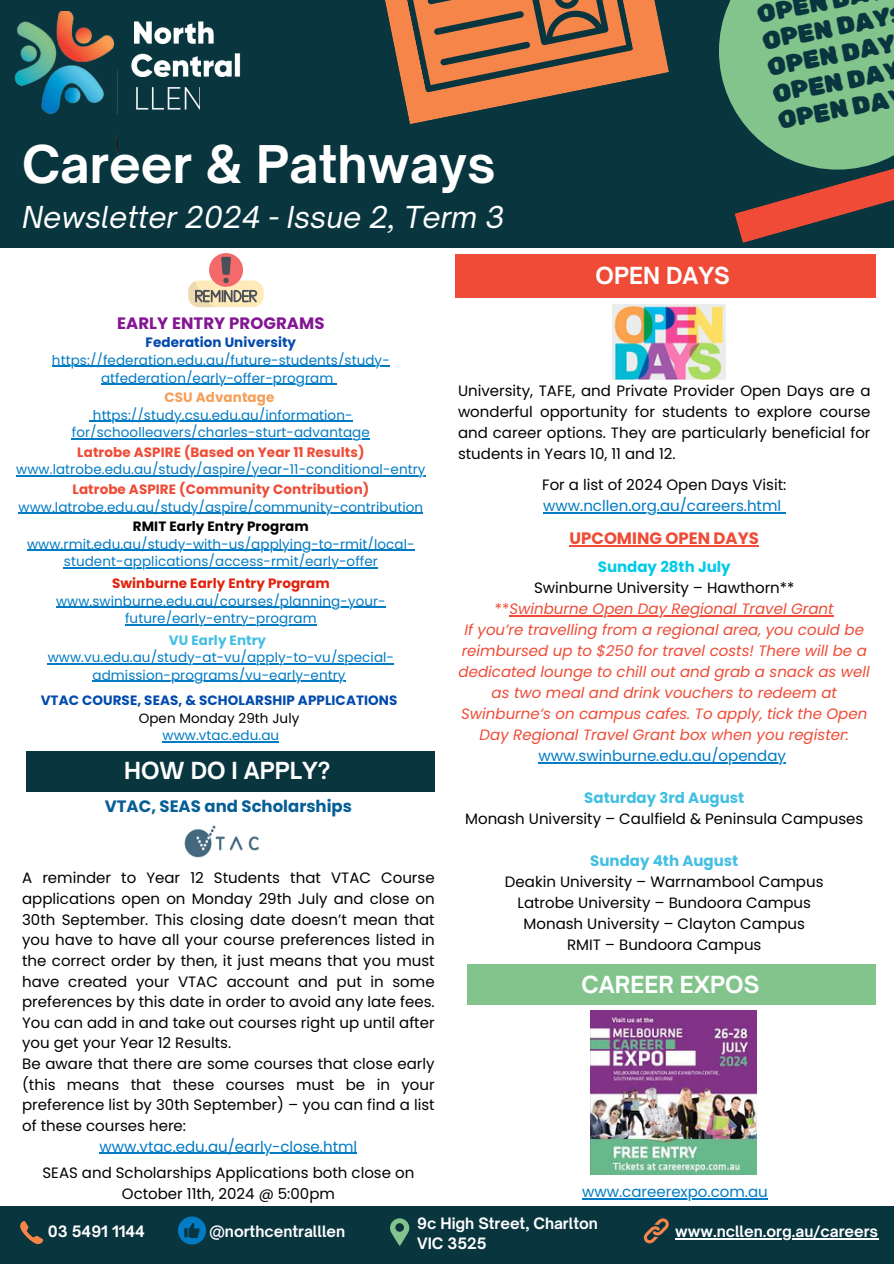
<style>
.page{position:relative;width:894px;height:1264px;background:#fff}
.page>*{position:absolute;margin:0;border:0;box-sizing:border-box;transform-origin:0 0}
.t1{font:700 49.65px "Open Sauce One";color:#fff}
.t2{font:italic 28.95px "Open Sauce One";color:#fff}
.t3{font:24.75px/27px "Rubik Spray Paint";color:#09353f}
.t4{font:700 22.5px "Open Sauce One";color:#fff}
.t5{font:700 16.5px "Poppins";color:#065e97}
.t6{font:700 16.5px "Poppins";letter-spacing:.005em;color:#831692}
.t7{font:700 16.5px "Poppins";color:#ef4b36}
.t8{font:15px/20.7px "Poppins";color:#000;text-align:justify}
.t9{font:italic 15px/21px "Poppins";color:#ef4b36;text-align:center}
.t10{font:15px "Poppins";color:#007bc4}
.t11{font:700 15px/20.2px "Open Sauce One";color:#fff}
.t12{font:700 15px "Poppins";color:#42bfe2}
.t13{font:700 15px "Poppins";color:#00cae9}
.t14{font:13.5px/19.5px "Poppins";letter-spacing:.005em;color:#007bc4;text-align:center}
.t15{font:700 13.5px/25.3px "Poppins";letter-spacing:.005em;color:#004aad;text-align:center}
.t16{font:13.5px "Poppins";letter-spacing:.005em;color:#000}
.t17{font:700 13.5px "Poppins";letter-spacing:.005em;color:#f5a059}
.s1{font-weight:700;color:#ef4b36}
.s2{font-weight:700;color:#000}
.s3{font-weight:700;color:#e1220d}
.s4{font-weight:700;color:#42bfe2}
.s5{font-weight:400;color:#007bc4}
.s6{font-style:normal}
</style>
<div class="page">
<div style="left:0;top:0;width:893px;height:247px;background:#09353f"></div>
<img style="left:14px;top:11px;width:103px;height:141px">
<svg style="left:734px;top:170px;width:159px;height:73px"></svg>
<div style="left:718px;top:0;width:175px;height:170px;background:#82c48c"></div>
<img style="left:134px;top:21px;width:80px;height:23px">
<img style="left:131px;top:53px;width:110px;height:24px">
<img style="left:136px;top:87px;width:64px;height:23px">
<svg style="left:385px;top:0;width:283px;height:124px"></svg>
<div style="left:0;top:1206px;width:893px;height:57px;background:#09353f"></div>
<svg style="left:20px;top:1221px;width:23px;height:23px"></svg>
<svg style="left:390px;top:1218px;width:19px;height:28px"></svg>
<svg style="left:178px;top:1216px;width:28px;height:28px"></svg>
<svg style="left:643px;top:1218px;width:25px;height:24px"></svg>
<div style="left:455px;top:254px;width:420px;height:43px;background:#ef4b36"></div>
<div style="left:467px;top:964px;width:408px;height:41px;background:#82c48c"></div>
<hr style="left:543px;top:512px;width:238px;height:2px;background:#007bc4">
<hr style="left:569px;top:545px;width:189px;height:1px;background:#ef4b36">
<hr style="left:509px;top:615px;width:324px;height:1px;background:#ef4b36">
<hr style="left:538px;top:762px;width:247px;height:1px;background:#007bc4">
<hr style="left:99px;top:1152px;width:258px;height:1px;background:#007bc4">
<img style="left:184px;top:825px;width:75px;height:32px">
<img style="left:590px;top:1010px;width:166px;height:164px">
<svg style="left:188px;top:253px;width:76px;height:54px"></svg>
<img style="left:612px;top:304px;width:113px;height:75px">
<hr style="left:52px;top:365px;width:338px;height:2px;background:#007bc4">
<hr style="left:101px;top:383px;width:232px;height:1px;background:#007bc4">
<hr style="left:93px;top:420px;width:259px;height:1px;background:#007bc4">
<hr style="left:72px;top:438px;width:298px;height:1px;background:#007bc4">
<hr style="left:16px;top:475px;width:409px;height:1px;background:#007bc4">
<hr style="left:19px;top:512px;width:404px;height:1px;background:#007bc4">
<hr style="left:27px;top:549px;width:387px;height:1px;background:#007bc4">
<hr style="left:64px;top:567px;width:314px;height:1px;background:#007bc4">
<hr style="left:56px;top:606px;width:330px;height:1px;background:#007bc4">
<hr style="left:125px;top:624px;width:191px;height:1px;background:#007bc4">
<hr style="left:48px;top:663px;width:346px;height:1px;background:#007bc4">
<hr style="left:92px;top:680px;width:253px;height:1px;background:#007bc4">
<hr style="left:162px;top:741px;width:117px;height:1px;background:#007bc4">
<hr style="left:674px;top:1237px;width:204px;height:1px;background:#fff">
<hr style="left:582px;top:1198px;width:185px;height:1px;background:#007bc4">
<div style="left:26px;top:750px;width:408px;height:41px;background:#09353f"></div>
<p class="t1" style="left:22px;top:133px;width:475px">Career &amp; Pathways</p>
<h3 class="t2" style="left:22px;top:199px;width:483px">Newsletter 2024 - Issue 2, Term 3</h3>
<h3 class="t3" style="left:754px;top:2px;width:131px;rotate:-11deg">OPEN<br>OPEN DAY<br>OPEN DAY<br>OPEN DAY<br>OPEN DA</h3>
<h6 class="t4" style="left:595px;top:261px;width:136px">OPEN DAYS</h6>
<p class="t6" style="left:117px;top:311px;width:209px">EARLY ENTRY PROGRAMS</p>
<p class="t15" style="left:145px;top:330px;width:152px">Federation University</p>
<p class="t14" style="left:52px;top:350px;width:339px">https://federation.edu.au/future-students/study-</p>
<p class="t14" style="left:101px;top:368px;width:234px">atfederation/early-offer-program</p>
<h5 class="t17" style="left:164px;top:388px;width:111px">CSU Advantage</h5>
<p class="t14" style="left:93px;top:405px;width:261px">https://study.csu.edu.au/information-</p>
<p class="t14" style="left:72px;top:423px;width:299px">for/schoolleavers/charles-sturt-advantage<br><span class="s1">Latrobe ASPIRE (Based on Year 11 Results)</span></p>
<p class="t14" style="left:16px;top:460px;width:410px">www.latrobe.edu.au/study/aspire/year-11-conditional-entry<br><span class="s1">Latrobe ASPIRE (Community Contribution)</span></p>
<p class="t14" style="left:19px;top:497px;width:406px">www.latrobe.edu.au/study/aspire/community-contribution<br><span class="s2">RMIT Early Entry Program</span></p>
<p class="t14" style="left:27px;top:534px;width:389px">www.rmit.edu.au/study-with-us/applying-to-rmit/local-</p>
<p class="t14" style="left:64px;top:551px;width:315px;line-height:21.5px">student-applications/access-rmit/early-offer<br><span class="s3">Swinburne Early Entry Program</span></p>
<p class="t14" style="left:56px;top:591px;width:331px">www.swinburne.edu.au/courses/planning-your-</p>
<p class="t14" style="left:125px;top:607px;width:193px;line-height:21.3px">future/early-entry-program<br><span class="s4">VU Early Entry</span></p>
<p class="t14" style="left:48px;top:647px;width:348px">www.vu.edu.au/study-at-vu/apply-to-vu/special-</p>
<p class="t15" style="left:41px;top:662px;width:358px"><span class="s5">admission-programs/vu-early-entry<br></span>VTAC COURSE, SEAS, &amp; SCHOLARSHIP APPLICATIONS</p>
<p class="t16" style="left:139px;top:708px;width:162px">Open Monday 29th July</p>
<h3 class="t14" style="left:162px;top:726px;width:118px">www.vtac.edu.au</h3>
<h6 class="t4" style="left:124px;top:756px;width:208px">HOW DO I APPLY?</h6>
<p class="t4" style="left:143px;top:756px;width:179px">CAREER EXPOS</p>
<p class="t5" style="left:105px;top:795px;width:249px">VTAC, SEAS and Scholarships</p>
<h3 class="t8" style="left:22px;top:867px;width:414px">A reminder to Year 12 Students that VTAC Course applications open on Monday 29th July and close on 30th September. This closing date doesn’t mean that you have to have all your course preferences listed in the correct order by then, it just means that you must have created your VTAC account and put in some preferences by this date in order to avoid any late fees.<br>You can add in and take out courses right up until after you get your Year 12 Results.</h3>
<h3 class="t8" style="left:22px;top:1053px;width:414px">Be aware that there are some courses that close early (this means that these courses must be in your preference list by 30th September) – you can find a list of these courses here:</h3>
<h6 class="t10" style="left:99px;top:1135px;width:259px">www.vtac.edu.au/early-close.html</h6>
<p class="t8" style="left:42px;top:1162px;width:373px;text-align:center">SEAS and Scholarships Applications both close on<br>October 11th, 2024 @ 5:00pm</p>
<h1 class="t8" style="left:458px;top:380px;width:414px">University, TAFE, and Private Provider Open Days are a wonderful opportunity for students to explore course and career options. They are particularly beneficial for students in Years 10, 11 and 12.</h1>
<h2 class="t8" style="left:542px;top:475px;width:246px">For a list of 2024 Open Days Visit:</h2>
<p class="t10" style="left:543px;top:495px;width:239px">www.ncllen.org.au/careers.html</p>
<p class="t7" style="left:569px;top:526px;width:191px">UPCOMING OPEN DAYS</p>
<p class="t13" style="left:597px;top:556px;width:134px">Sunday 28th July</p>
<p class="t8" style="left:534px;top:577px;width:262px">Swinburne University – Hawthorn**</p>
<p class="t9" style="left:494px;top:598px;width:340px"><span class="s6">**</span>Swinburne Open Day Regional Travel Grant</p>
<p class="t9" style="left:464px;top:619px;width:401px">If you’re travelling from a regional area, you could be</p>
<p class="t9" style="left:458px;top:640px;width:412px">reimbursed up to $250 for travel costs! There will be a dedicated lounge to chill out and grab a snack as well as two meal and drink vouchers to redeem at Swinburne’s on campus cafes. To apply, tick the Open Day Regional Travel Grant box when you register:</p>
<p class="t10" style="left:538px;top:745px;width:249px">www.swinburne.edu.au/openday</p>
<p class="t12" style="left:584px;top:787px;width:161px">Saturday 3rd August</p>
<p class="t8" style="left:465px;top:808px;width:399px">Monash University – Caulfield &amp; Peninsula Campuses</p>
<p class="t12" style="left:590px;top:850px;width:149px">Sunday 4th August</p>
<p class="t8" style="left:505px;top:871px;width:320px">Deakin University – Warrnambool Campus</p>
<p class="t8" style="left:517px;top:892px;width:295px">Latrobe University – Bundoora Campus</p>
<p class="t8" style="left:523px;top:913px;width:283px">Monash University – Clayton Campus</p>
<p class="t8" style="left:567px;top:934px;width:196px">RMIT – Bundoora Campus</p>
<p class="t4" style="left:581px;top:970px;width:179px">CAREER EXPOS</p>
<p class="t10" style="left:582px;top:1181px;width:187px">www.careerexpo.com.au</p>
<h6 class="t11" style="left:417px;top:1212px;width:182px">9c High Street, Charlton<br>VIC 3525</h6>
<p class="t11" style="left:48px;top:1220px;width:99px">03 5491 1144</p>
<p class="t11" style="left:209px;top:1220px;width:137px">@northcentralllen</p>
<p class="t11" style="left:674px;top:1220px;width:205px">www.ncllen.org.au/careers</p>
</div>
